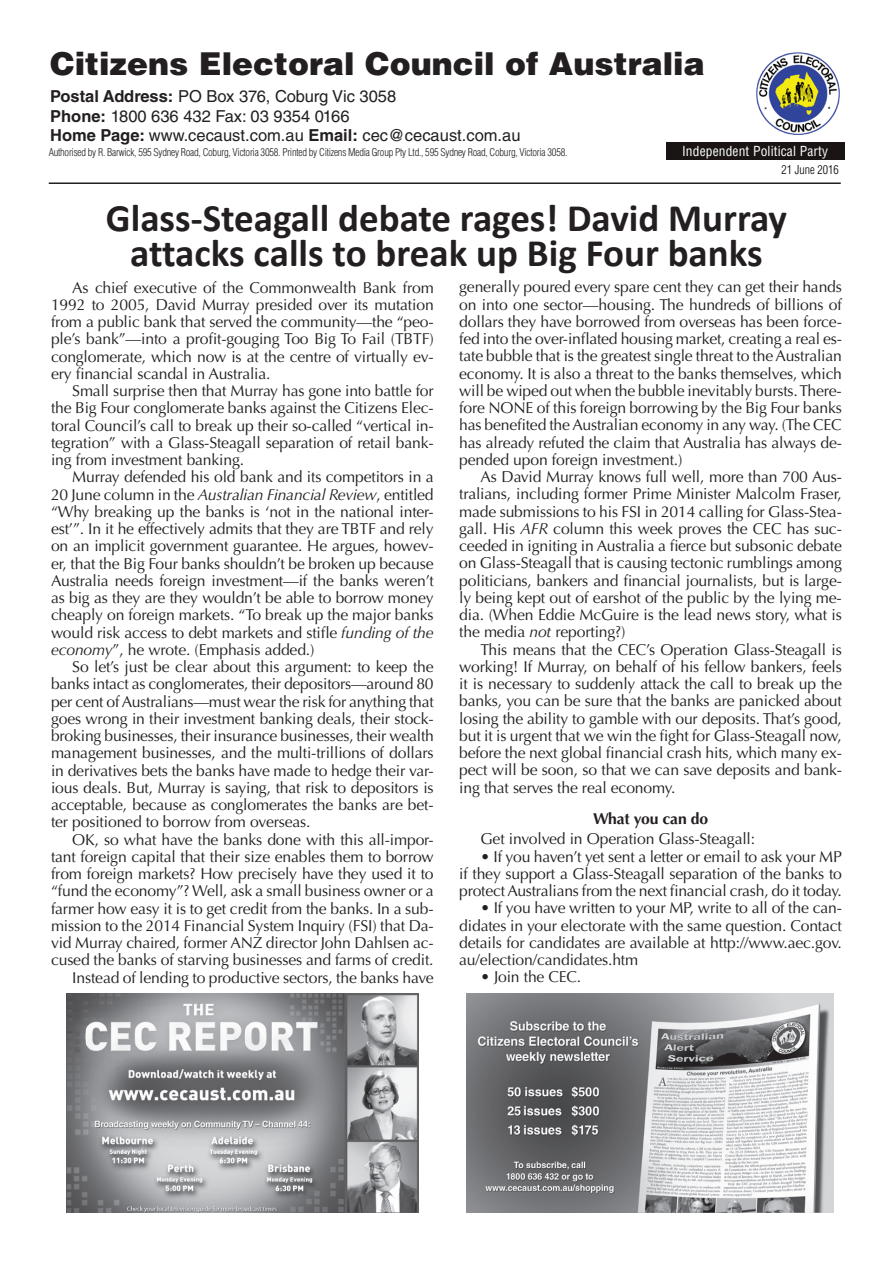
<style>
.page{position:relative;width:893px;height:1263px;background:#fff}
.page>*{position:absolute;margin:0;border:0;box-sizing:border-box;transform-origin:0 0}
.t1{font:700 39px/34.5px "Calibri";color:#231f20;text-align:center}
.t2{font:900 31.5px "Helvetica LT Std";color:#231f20}
.t3{font:16.5px/19.5px "Helvetica LT Std";color:#231f20}
.t4{font:15.75px/17.2px "Optima LT Std";letter-spacing:-.01em;color:#231f20;text-align:justify}
.t5{font:700 15.75px "Optima LT Std";letter-spacing:-.01em;color:#231f20}
.t6{font:condensed 13.5px "Helvetica LT Std";letter-spacing:.01em;color:#fff}
.t7{font:300 condensed 12px "Helvetica LT Std";color:#000}
.t8{font:300 condensed 10.5px "Helvetica LT Std";letter-spacing:-.025em;color:#231f20}
.s1{font-weight:700}
.s2{font-style:italic}
</style>
<div class="page">
<img style="left:66px;top:993px;width:352px;height:219px">
<img style="left:467px;top:993px;width:367px;height:219px">
<div style="left:666px;top:142px;width:178px;height:18px;background:#1a1415"></div>
<img style="left:756px;top:52px;width:84px;height:83px">
<hr style="left:49px;top:182px;width:792px;height:2px;background:#231f20">
<h2 class="t2" style="left:50px;top:43px;width:656px">Citizens Electoral Council of Australia</h2>
<p class="t3" style="left:50px;top:87px;width:472px"><span class="s1">Postal Address:</span> PO Box 376, Coburg Vic 3058<br><span class="s1">Phone:</span> 1800 636 432 Fax: 03 9354 0166<br><span class="s1">Home Page:</span> www.cecaust.com.au <span class="s1">Email:</span> cec@cecaust.com.au</p>
<p class="t8" style="left:49px;top:145px;width:520px">Authorised by R. Barwick, 595 Sydney Road, Coburg, Victoria 3058. Printed by Citizens Media Group Pty Ltd., 595 Sydney Road, Coburg, Victoria 3058.</p>
<p class="t6" style="left:682px;top:142px;width:147px">Independent Political Party</p>
<p class="t7" style="left:782px;top:162px;width:59px">21 June 2016</p>
<h1 class="t1" style="left:106px;top:201px;width:683px">Glass-Steagall debate rages! David Murray attacks calls to break up Big Four banks</h1>
<p class="t4" style="left:51px;top:279px;width:384px;text-indent:21px">As chief executive of the Commonwealth Bank from 1992 to 2005, David Murray presided over its mutation from a public bank that served the community—the “peo&shy;ple’s bank”—into a profit-gouging Too Big To Fail (TBTF) conglomerate, which now is at the centre of virtually ev&shy;ery financial scandal in Australia.</p>
<p class="t4" style="left:51px;top:382px;width:384px;text-indent:21px">Small surprise then that Murray has gone into battle for the Big Four conglomerate banks against the Citizens Elec&shy;toral Council’s call to break up their so-called “vertical in&shy;tegration” with a Glass-Steagall separation of retail bank&shy;ing from investment banking.</p>
<p class="t4" style="left:51px;top:469px;width:384px;text-indent:21px">Murray defended his old bank and its competitors in a 20 June column in the <span class="s2">Australian Financial Review</span>, entitled “Why breaking up the banks is ‘not in the national inter&shy;est’”. In it he effectively admits that they are TBTF and rely on an implicit government guarantee. He argues, howev&shy;er, that the Big Four banks shouldn’t be broken up because Australia needs foreign investment—if the banks weren’t as big as they are they wouldn’t be able to borrow money cheaply on foreign markets. “To break up the major banks would risk access to debt markets and stifle <span class="s2">funding of the economy</span>”, he wrote. (Emphasis added.)</p>
<p class="t4" style="left:51px;top:658px;width:384px;text-indent:21px">So let’s just be clear about this argument: to keep the banks intact as conglomerates, their depositors—around 80 per cent of Australians—must wear the risk for anything that goes wrong in their investment banking deals, their stock&shy;broking businesses, their insurance businesses, their wealth management businesses, and the multi-trillions of dollars in derivatives bets the banks have made to hedge their var&shy;ious deals. But, Murray is saying, that risk to depositors is acceptable, because as conglomerates the banks are bet&shy;ter positioned to borrow from overseas.</p>
<p class="t4" style="left:51px;top:831px;width:384px;text-align:right">OK, so what have the banks done with this all-impor&shy;tant foreign capital that their size enables them to borrow from foreign markets? How precisely have they used it to “fund the economy”? Well, ask a small business owner or a farmer how easy it is to get credit from the banks. In a sub&shy;mission to the 2014 Financial System Inquiry (FSI) that Da&shy;vid Murray chaired, former ANZ director John Dahlsen ac&shy;cused the banks of starving businesses and farms of credit.<br>Instead of lending to productive sectors, the banks have</p>
<p class="t4" style="left:459px;top:279px;width:384px">generally poured every spare cent they can get their hands on into one sector—housing. The hundreds of billions of dollars they have borrowed from overseas has been force&shy;fed into the over-inflated housing market, creating a real es&shy;tate bubble that is the greatest single threat to the Australian economy. It is also a threat to the banks themselves, which will be wiped out when the bubble inevitably bursts. There&shy;fore NONE of this foreign borrowing by the Big Four banks has benefited the Australian economy in any way. (The CEC has already refuted the claim that Australia has always de&shy;pended upon foreign investment.)</p>
<p class="t4" style="left:459px;top:468px;width:384px;text-indent:21px">As David Murray knows full well, more than 700 Aus&shy;tralians, including former Prime Minister Malcolm Fraser, made submissions to his FSI in 2014 calling for Glass-Stea&shy;gall. His <span class="s2">AFR</span> column this week proves the CEC has suc&shy;ceeded in igniting in Australia a fierce but subsonic debate on Glass-Steagall that is causing tectonic rumblings among politicians, bankers and financial journalists, but is large&shy;ly being kept out of earshot of the public by the lying me&shy;dia. (When Eddie McGuire is the lead news story, what is the media <span class="s2">not</span> reporting?)</p>
<p class="t4" style="left:459px;top:641px;width:384px;text-indent:21px">This means that the CEC’s Operation Glass-Steagall is working! If Murray, on behalf of his fellow bankers, feels it is necessary to suddenly attack the call to break up the banks, you can be sure that the banks are panicked about losing the ability to gamble with our deposits. That’s good, but it is urgent that we win the fight for Glass-Steagall now, before the next global financial crash hits, which many ex&shy;pect will be soon, so that we can save deposits and bank&shy;ing that serves the real economy.</p>
<p class="t5" style="left:593px;top:810px;width:117px">What you can do</p>
<p class="t4" style="left:480px;top:831px;width:276px">Get involved in Operation Glass-Steagall:</p>
<p class="t4" style="left:459px;top:848px;width:384px;text-indent:21px">• If you haven’t yet sent a letter or email to ask your MP if they support a Glass-Steagall separation of the banks to protect Australians from the next financial crash, do it today.</p>
<p class="t4" style="left:459px;top:900px;width:384px;text-indent:21px">• If you have written to your MP, write to all of the can&shy;didates in your electorate with the same question. Contact details for candidates are available at http://www.aec.gov. au/election/candidates.htm</p>
<p class="t4" style="left:480px;top:969px;width:102px">• Join the CEC.</p>
</div>
